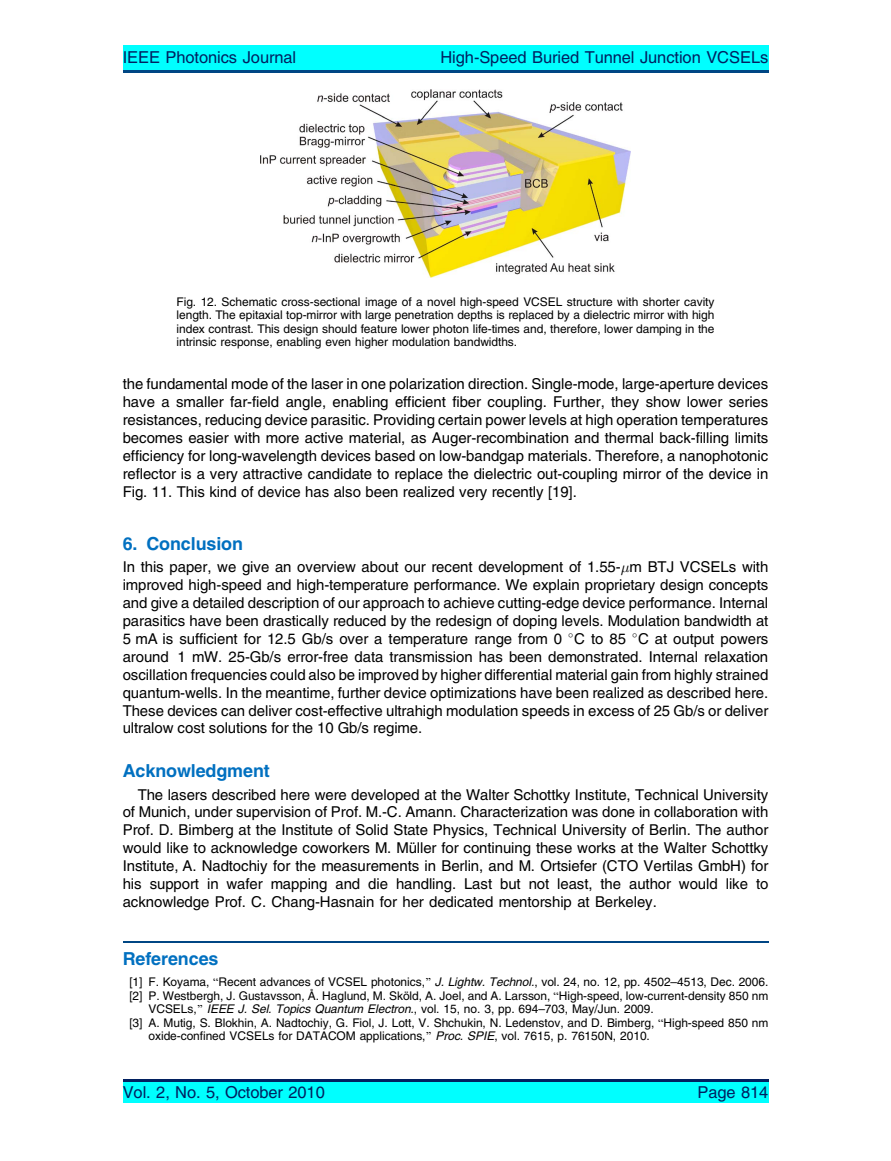
<style>
.page{position:relative;width:891px;height:1161px;background:#fff}
.page>*{position:absolute;margin:0;border:0;box-sizing:border-box;transform-origin:0 0}
.t1{font:18px "Adv T Tb 4 a 90 e 5 b.B";color:#0170c0}
.t2{font:16.5px "Adv T Tb 54 a 34 f 7";color:#012060}
.t3{font:15px/18px "Adv T Tb 54 a 34 f 7";color:#000;text-align:justify}
.t4{font:12px/13.5px "Adv T Tb 54 a 34 f 7";color:#000;text-align:justify}
.s1{font-family:"Adv P4 C4 E51"}
.s2{font-family:"Adv P0004"}
.s3{font-family:"Adv T Tbdfc 2815.BI"}
</style>
<div class="page">
<hr style="left:123px;top:941px;width:645px;height:2px;background:#004684">
<img style="left:261px;top:90px;width:369px;height:188px">
<div style="left:123px;top:45px;width:645px;height:28px;background:#0ff"></div>
<hr style="left:123px;top:70px;width:645px;height:3px;background:#004684">
<div style="left:123px;top:1079px;width:645px;height:24px;background:#0ff"></div>
<hr style="left:123px;top:1079px;width:645px;height:3px;background:#012060">
<p class="t2" style="left:123px;top:51px;width:175px">IEEE Photonics Journal</p>
<p class="t2" style="left:441px;top:51px;width:329px">High-Speed Buried Tunnel Junction VCSELs</p>
<p class="t4" style="left:177px;top:296px;width:539px">Fig. 12. Schematic cross-sectional image of a novel high-speed VCSEL structure with shorter cavity length. The epitaxial top-mirror with large penetration depths is replaced by a dielectric mirror with high index contrast. This design should feature lower photon life-times and, therefore, lower damping in the intrinsic response, enabling even higher modulation bandwidths.</p>
<p class="t3" style="left:123px;top:377px;width:647px">the fundamental mode of the laser in one polarization direction. Single-mode, large-aperture devices have a smaller far-field angle, enabling efficient fiber coupling. Further, they show lower series resistances, reducing device parasitic. Providing certain power levels at high operation temperatures becomes easier with more active material, as Auger-recombination and thermal back-filling limits efficiency for long-wavelength devices based on low-bandgap materials. Therefore, a nanophotonic reflector is a very attractive candidate to replace the dielectric out-coupling mirror of the device in Fig. 11. This kind of device has also been realized very recently [19].</p>
<p class="t1" style="left:123px;top:537px;width:122px">6. Conclusion</p>
<p class="t3" style="left:123px;top:559px;width:647px">In this paper, we give an overview about our recent development of 1.55-<span class="s1">-</span>m BTJ VCSELs with improved high-speed and high-temperature performance. We explain proprietary design concepts and give a detailed description of our approach to achieve cutting-edge device performance. Internal parasitics have been drastically reduced by the redesign of doping levels. Modulation bandwidth at 5 mA is sufficient for 12.5 Gb/s over a temperature range from 0 <sup>-</sup>C to 85 <sup>-</sup>C at output powers around 1 mW. 25-Gb/s error-free data transmission has been demonstrated. Internal relaxation oscillation frequencies could also be improved by higher differential material gain from highly strained quantum-wells. In the meantime, further device optimizations have been realized as described here.<br>These devices can deliver cost-effective ultrahigh modulation speeds in excess of 25 Gb/s or deliver ultralow cost solutions for the 10 Gb/s regime.</p>
<p class="t1" style="left:123px;top:764px;width:148px">Acknowledgment</p>
<p class="t3" style="left:123px;top:787px;width:647px;text-indent:15px">The lasers described here were developed at the Walter Schottky Institute, Technical University of Munich, under supervision of Prof. M.-C. Amann. Characterization was done in collaboration with Prof. D. Bimberg at the Institute of Solid State Physics, Technical University of Berlin. The author would like to acknowledge coworkers M. Mu¨ ller for continuing these works at the Walter Schottky Institute, A. Nadtochiy for the measurements in Berlin, and M. Ortsiefer (CTO Vertilas GmbH) for his support in wafer mapping and die handling. Last but not least, the author would like to acknowledge Prof. C. Chang-Hasnain for her dedicated mentorship at Berkeley.</p>
<p class="t1" style="left:123px;top:952px;width:97px">References</p>
<p class="t4" style="left:129px;top:977px;width:640px">[1] F. Koyama, <span class="s2">B</span>Recent advances of VCSEL photonics,<span class="s2">[</span> <span class="s3">J. Lightw. Technol.</span>, vol. 24, no. 12, pp. 4502–4513, Dec. 2006.</p>
<p class="t4" style="left:129px;top:990px;width:640px">[2] P. Westbergh, J. Gustavsson, Å. Haglund, M. Sko¨ ld, A. Joel, and A. Larsson, <span class="s2">B</span>High-speed, low-current-density 850 nm</p>
<p class="t4" style="left:148px;top:1003px;width:507px">VCSELs,<span class="s2">[</span> <span class="s3">IEEE J. Sel. Topics Quantum Electron.</span>, vol. 15, no. 3, pp. 694–703, May/Jun. 2009.</p>
<p class="t4" style="left:129px;top:1017px;width:640px">[3] A. Mutig, S. Blokhin, A. Nadtochiy, G. Fiol, J. Lott, V. Shchukin, N. Ledenstov, and D. Bimberg, <span class="s2">B</span>High-speed 850 nm</p>
<p class="t4" style="left:148px;top:1030px;width:503px">oxide-confined VCSELs for DATACOM applications,<span class="s2">[</span> <span class="s3">Proc. SPIE</span>, vol. 7615, p. 76150N, 2010.</p>
<p class="t2" style="left:123px;top:1087px;width:204px">Vol. 2, No. 5, October 2010</p>
<p class="t2" style="left:697px;top:1087px;width:72px">Page 814</p>
</div>
